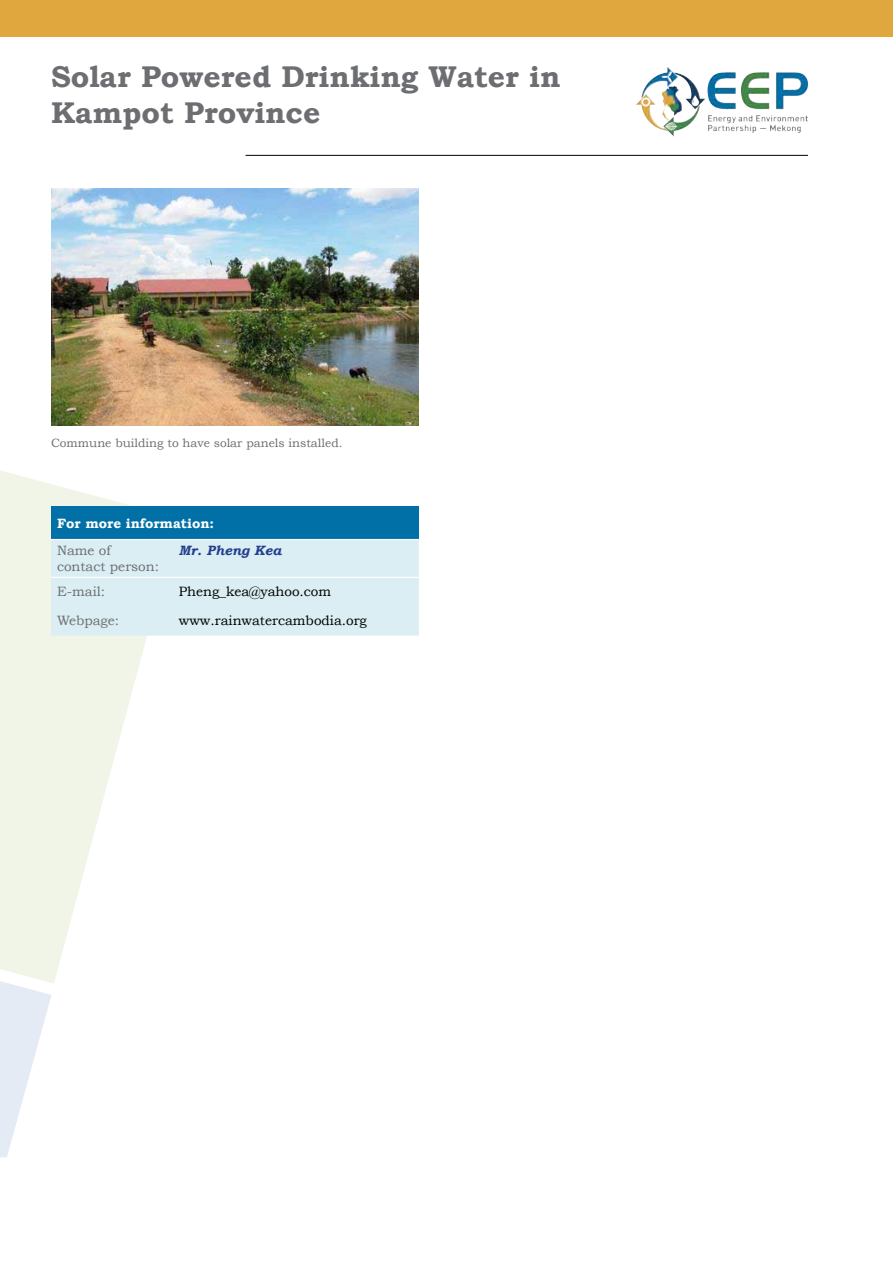
<style>
.page{position:relative;width:893px;height:1263px;background:#fff}
.page>*{position:absolute;margin:0;border:0;box-sizing:border-box;transform-origin:0 0}
.t1{font:700 30px/36px "Bookman Old Style";color:#6d6e71}
.t2{font:13.5px "Bookman Old Style";color:#000}
.t3{font:13.5px/16.2px "Bookman Old Style";color:#6d6e71}
.t4{font:700 13.5px "Bookman Old Style";color:#fff}
.t5{font:italic 700 13.5px "Bookman Old Style";color:#25408f}
.t6{font:12px "Bookman Old Style";color:#6d6e71}
</style>
<div class="page">
<svg style="left:0;top:983px;width:52px;height:175px"></svg>
<svg style="left:0;top:470px;width:147px;height:513px;fill:#f1f5e8"></svg>
<img style="left:641px;top:72px;width:26px;height:26px">
<div style="left:0;top:0;width:893px;height:37px;background:#e0a73f"></div>
<hr style="left:246px;top:155px;width:562px;height:1px;background:#000">
<img style="left:51px;top:189px;width:368px;height:237px">
<div style="left:51px;top:506px;width:368px;height:33px;background:#0070a7"></div>
<div style="left:51px;top:540px;width:368px;height:96px;background:#daeef3"></div>
<hr style="left:51px;top:539px;width:122px;height:1px;background:#fff">
<hr style="left:51px;top:577px;width:122px;height:1px;background:#fff">
<hr style="left:173px;top:577px;width:246px;height:1px;background:#fff">
<h1 class="t1" style="left:51px;top:59px;width:511px">Solar Powered Drinking Water in<br>Kampot Province</h1>
<p class="t6" style="left:51px;top:436px;width:293px">Commune building to have solar panels installed.</p>
<p class="t4" style="left:57px;top:515px;width:159px">For more information:</p>
<p class="t3" style="left:57px;top:542px;width:104px">Name of contact person:</p>
<p class="t5" style="left:179px;top:542px;width:104px">Mr. Pheng Kea</p>
<p class="t3" style="left:57px;top:583px;width:50px">E-mail:</p>
<p class="t2" style="left:179px;top:584px;width:154px">Pheng_kea@yahoo.com</p>
<p class="t3" style="left:57px;top:613px;width:64px">Webpage:</p>
<p class="t2" style="left:179px;top:613px;width:189px">www.rainwatercambodia.org</p>
</div>
